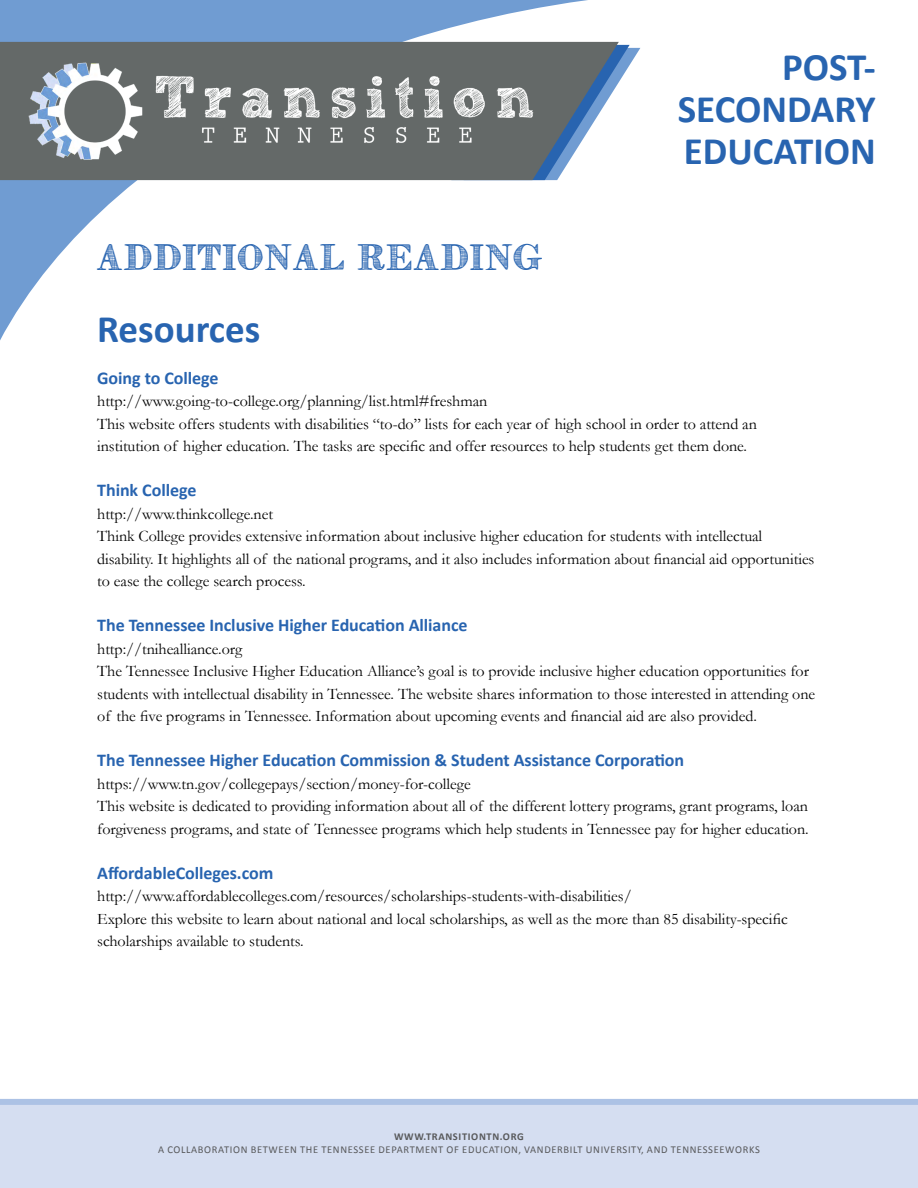
<style>
.page{position:relative;width:918px;height:1188px;background:#fff}
.page>*{position:absolute;margin:0;border:0;box-sizing:border-box;transform-origin:0 0}
.Copy{font:700 39px "Calibri";color:#2864b0}
.H2_-_Dropcap_font{font:24px "Ornistetfb";color:#2864b0}
.Table_text{font:700 18px "Calibri";letter-spacing:-.005em;color:#2864b0}
.Table_text-2{font:16.05px/22.5px "Garamond";letter-spacing:-.005em;color:#000}
.t1{font:10.5px "Calibri";letter-spacing:.06em;color:#58595b}
.t2{font:700 10.5px "Calibri";letter-spacing:.06em;color:#58595b}
</style>
<div class="page">
<div style="left:0;top:1099px;width:918px;height:89px;background:#d5def1"></div>
<svg style="left:0;top:0;width:641px;height:341px"></svg>
<svg style="left:619px;top:45px;width:21px;height:135px"></svg>
<svg style="left:0;top:42px;width:619px;height:138px;background:#747e84"></svg>
<img style="left:6px;top:55px;width:547px;height:109px">
<h2 class="H2_-_Dropcap_font" style="left:97px;top:244px;width:448px">ADDITIONAL READING</h2>
<h1 class="Copy" style="left:782px;top:42px;width:95px">POST-</h1>
<h1 class="Copy" style="left:678px;top:84px;width:200px">SECONDARY</h1>
<h1 class="Copy" style="left:684px;top:126px;width:194px">EDUCATION</h1>
<p class="Copy" style="left:97px;top:304px;width:165px">Resources</p>
<p class="Table_text" style="left:97px;top:366px;width:123px">Going to College</p>
<p class="Table_text-2" style="left:97px;top:390px;width:392px">http://www.going-to-college.org/planning/list.html#freshman</p>
<p class="Table_text-2" style="left:97px;top:412px;width:661px">This website offers students with disabilities “to-do” lists for each year of high school in order to attend an institution of higher education. The tasks are specific and offer resources to help students get them done.</p>
<p class="Table_text" style="left:97px;top:479px;width:101px">Think College</p>
<p class="Table_text-2" style="left:97px;top:502px;width:177px">http://www.thinkcollege.net</p>
<p class="Table_text-2" style="left:97px;top:525px;width:719px">Think College provides extensive information about inclusive higher education for students with intellectual disability. It highlights all of the national programs, and it also includes information about financial aid opportunities to ease the college search process.</p>
<p class="Table_text" style="left:97px;top:614px;width:372px">The Tennessee Inclusive Higher Education Alliance</p>
<p class="Table_text-2" style="left:97px;top:637px;width:147px">http://tnihealliance.org</p>
<p class="Table_text-2" style="left:97px;top:660px;width:719px">The Tennessee Inclusive Higher Education Alliance’s goal is to provide inclusive higher education opportunities for students with intellectual disability in Tennessee. The website shares information to those interested in attending one of the five programs in Tennessee. Information about upcoming events and financial aid are also provided.</p>
<p class="Table_text" style="left:97px;top:749px;width:588px">The Tennessee Higher Education Commission &amp; Student Assistance Corporation</p>
<p class="Table_text-2" style="left:97px;top:772px;width:375px">https://www.tn.gov/collegepays/section/money-for-college</p>
<p class="Table_text-2" style="left:97px;top:795px;width:713px">This website is dedicated to providing information about all of the different lottery programs, grant programs, loan forgiveness programs, and state of Tennessee programs which help students in Tennessee pay for higher education.</p>
<p class="Table_text" style="left:97px;top:861px;width:178px">AffordableColleges.com</p>
<p class="Table_text-2" style="left:97px;top:885px;width:536px">http://www.affordablecolleges.com/resources/scholarships-students-with-disabilities/</p>
<p class="Table_text-2" style="left:97px;top:907px;width:692px">Explore this website to learn about national and local scholarships, as well as the more than 85 disability-specific scholarships available to students.</p>
<p class="t2" style="left:394px;top:1130px;width:131px">WWW.TRANSITIONTN.ORG</p>
<p class="t1" style="left:158px;top:1143px;width:603px">A COLLABORATION BETWEEN THE TENNESSEE DEPARTMENT OF EDUCATION, VANDERBILT UNIVERSITY, AND TENNESSEEWORKS</p>
</div>
